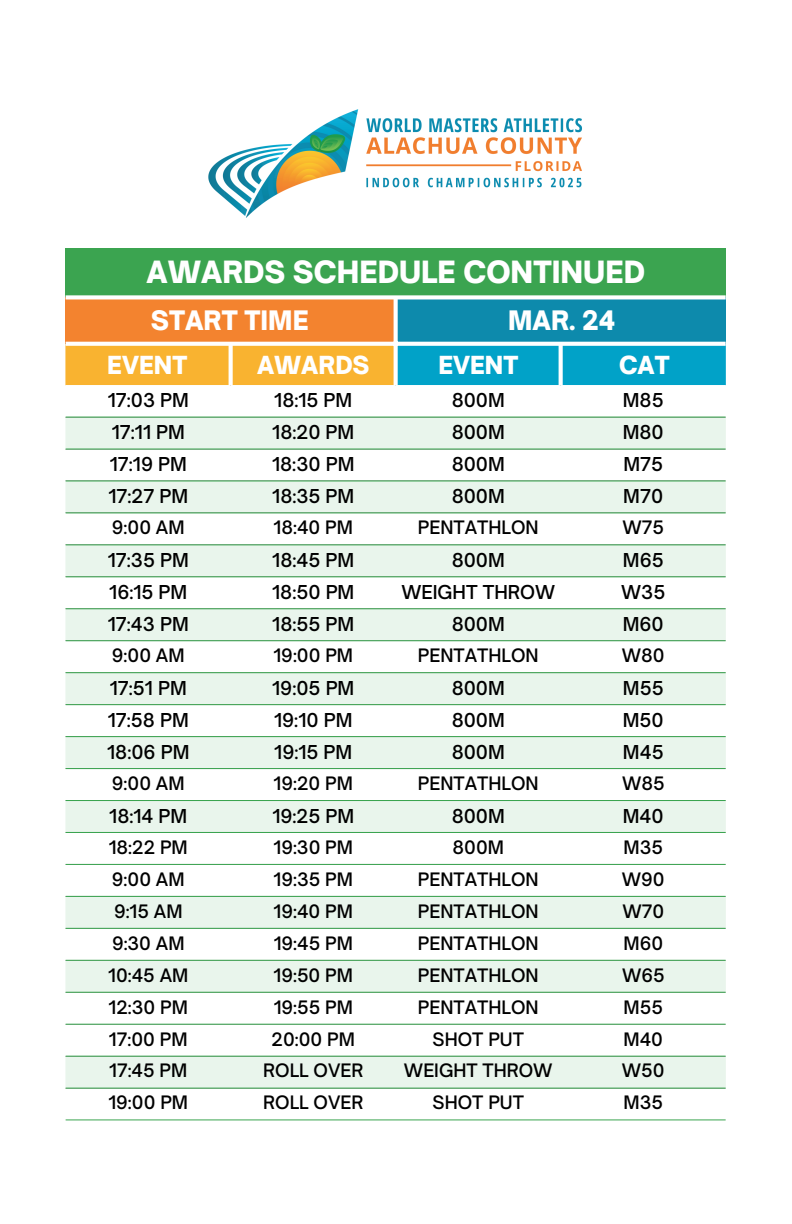
<style>
.page{position:relative;width:792px;height:1224px;background:#fff}
.page>*{position:absolute;margin:0;border:0;box-sizing:border-box;transform-origin:0 0}
.t1{font:900 29.4px "Open Sauce One";color:#fff}
.t2{font:900 25.7px "Open Sauce One";color:#fff}
.t3{font:900 23.9px "Open Sauce One";color:#fff}
.t4{font:500 18.3px "Open Sauce One";color:#000}
.t5{font:500 17.7px "Open Sauce One";color:#000}
</style>
<div class="page">
<div style="left:66px;top:248px;width:660px;height:50px;background:#3ba450"></div>
<div style="left:66px;top:297px;width:330px;height:47px;background:#f3832f"></div>
<div style="left:395px;top:297px;width:331px;height:47px;background:#0d8aac"></div>
<svg style="left:66px;top:346px;width:660px;height:39px;background:#7daa7c"></svg>
<svg style="left:66px;top:418px;width:660px;height:670px"></svg>
<hr style="left:66px;top:1120px;width:660px;height:1px;background:#3ba450">
<hr style="left:66px;top:417px;width:660px;height:1px;background:#3ba450">
<hr style="left:66px;top:449px;width:660px;height:1px;background:#3ba450">
<hr style="left:66px;top:480px;width:660px;height:1px;background:#3ba450">
<hr style="left:66px;top:512px;width:660px;height:1px;background:#3ba450">
<hr style="left:66px;top:544px;width:660px;height:1px;background:#3ba450">
<hr style="left:66px;top:576px;width:660px;height:1px;background:#3ba450">
<hr style="left:66px;top:608px;width:660px;height:1px;background:#3ba450">
<hr style="left:66px;top:640px;width:660px;height:1px;background:#3ba450">
<hr style="left:66px;top:672px;width:660px;height:1px;background:#3ba450">
<hr style="left:66px;top:704px;width:660px;height:1px;background:#3ba450">
<hr style="left:66px;top:736px;width:660px;height:1px;background:#3ba450">
<hr style="left:66px;top:768px;width:660px;height:1px;background:#3ba450">
<hr style="left:66px;top:800px;width:660px;height:1px;background:#3ba450">
<hr style="left:66px;top:832px;width:660px;height:1px;background:#3ba450">
<hr style="left:66px;top:864px;width:660px;height:1px;background:#3ba450">
<hr style="left:66px;top:896px;width:660px;height:1px;background:#3ba450">
<hr style="left:66px;top:928px;width:660px;height:1px;background:#3ba450">
<hr style="left:66px;top:960px;width:660px;height:1px;background:#3ba450">
<hr style="left:66px;top:992px;width:660px;height:1px;background:#3ba450">
<hr style="left:66px;top:1024px;width:660px;height:1px;background:#3ba450">
<hr style="left:66px;top:1056px;width:660px;height:1px;background:#3ba450">
<hr style="left:66px;top:1088px;width:660px;height:1px;background:#3ba450">
<svg style="left:229px;top:346px;width:4px;height:39px"></svg>
<svg style="left:394px;top:299px;width:4px;height:86px"></svg>
<svg style="left:559px;top:346px;width:4px;height:39px"></svg>
<svg style="left:66px;top:295px;width:660px;height:4px;background:#edf6ef"></svg>
<svg style="left:66px;top:342px;width:660px;height:4px"></svg>
<img style="left:208px;top:109px;width:374px;height:109px">
<h1 class="t1" style="left:147px;top:252px;width:500px">AWARDS SCHEDULE CONTINUED</h1>
<h2 class="t2" style="left:151px;top:303px;width:159px">START TIME</h2>
<h2 class="t2" style="left:508px;top:303px;width:109px">MAR. 24</h2>
<h3 class="t3" style="left:107px;top:349px;width:81px">EVENT</h3>
<h3 class="t3" style="left:257px;top:349px;width:114px">AWARDS</h3>
<h3 class="t3" style="left:438px;top:349px;width:81px">EVENT</h3>
<h3 class="t3" style="left:619px;top:349px;width:52px">CAT</h3>
<p class="t4" style="left:108px;top:388px;width:83px">17:03 PM</p>
<p class="t4" style="left:274px;top:388px;width:80px">18:15 PM</p>
<p class="t4" style="left:452px;top:388px;width:55px">800M</p>
<p class="t4" style="left:623px;top:388px;width:42px">M85</p>
<p class="t4" style="left:112px;top:421px;width:75px">17:11 PM</p>
<p class="t4" style="left:272px;top:421px;width:84px">18:20 PM</p>
<p class="t4" style="left:452px;top:421px;width:55px">800M</p>
<p class="t4" style="left:623px;top:421px;width:43px">M80</p>
<p class="t4" style="left:110px;top:453px;width:79px">17:19 PM</p>
<p class="t4" style="left:272px;top:453px;width:84px">18:30 PM</p>
<p class="t4" style="left:452px;top:453px;width:55px">800M</p>
<p class="t4" style="left:623px;top:453px;width:41px">M75</p>
<p class="t4" style="left:108px;top:484px;width:81px">17:27 PM</p>
<p class="t4" style="left:272px;top:484px;width:84px">18:35 PM</p>
<p class="t4" style="left:452px;top:484px;width:55px">800M</p>
<p class="t4" style="left:623px;top:484px;width:42px">M70</p>
<p class="t5" style="left:112px;top:516px;width:74px">9:00 AM</p>
<p class="t5" style="left:274px;top:516px;width:81px">18:40 PM</p>
<p class="t5" style="left:418px;top:516px;width:122px">PENTATHLON</p>
<p class="t5" style="left:623px;top:516px;width:43px">W75</p>
<p class="t4" style="left:108px;top:548px;width:83px">17:35 PM</p>
<p class="t4" style="left:272px;top:548px;width:83px">18:45 PM</p>
<p class="t4" style="left:452px;top:548px;width:55px">800M</p>
<p class="t4" style="left:623px;top:548px;width:42px">M65</p>
<p class="t4" style="left:109px;top:580px;width:80px">16:15 PM</p>
<p class="t4" style="left:272px;top:580px;width:84px">18:50 PM</p>
<p class="t4" style="left:401px;top:580px;width:155px">WEIGHT THROW</p>
<p class="t4" style="left:621px;top:580px;width:46px">W35</p>
<p class="t4" style="left:108px;top:612px;width:83px">17:43 PM</p>
<p class="t4" style="left:272px;top:612px;width:84px">18:55 PM</p>
<p class="t4" style="left:452px;top:612px;width:55px">800M</p>
<p class="t4" style="left:623px;top:612px;width:43px">M60</p>
<p class="t5" style="left:112px;top:644px;width:74px">9:00 AM</p>
<p class="t5" style="left:274px;top:644px;width:81px">19:00 PM</p>
<p class="t5" style="left:418px;top:644px;width:122px">PENTATHLON</p>
<p class="t5" style="left:622px;top:644px;width:44px">W80</p>
<p class="t4" style="left:110px;top:676px;width:79px">17:51 PM</p>
<p class="t4" style="left:272px;top:676px;width:84px">19:05 PM</p>
<p class="t4" style="left:452px;top:676px;width:55px">800M</p>
<p class="t4" style="left:623px;top:676px;width:42px">M55</p>
<p class="t4" style="left:108px;top:708px;width:83px">17:58 PM</p>
<p class="t4" style="left:274px;top:708px;width:80px">19:10 PM</p>
<p class="t4" style="left:452px;top:708px;width:55px">800M</p>
<p class="t4" style="left:623px;top:708px;width:42px">M50</p>
<p class="t4" style="left:107px;top:740px;width:84px">18:06 PM</p>
<p class="t4" style="left:274px;top:740px;width:80px">19:15 PM</p>
<p class="t4" style="left:452px;top:740px;width:55px">800M</p>
<p class="t4" style="left:623px;top:740px;width:42px">M45</p>
<p class="t5" style="left:112px;top:772px;width:74px">9:00 AM</p>
<p class="t5" style="left:274px;top:772px;width:81px">19:20 PM</p>
<p class="t5" style="left:418px;top:772px;width:122px">PENTATHLON</p>
<p class="t5" style="left:622px;top:772px;width:44px">W85</p>
<p class="t4" style="left:109px;top:804px;width:80px">18:14 PM</p>
<p class="t4" style="left:272px;top:804px;width:83px">19:25 PM</p>
<p class="t4" style="left:452px;top:804px;width:55px">800M</p>
<p class="t4" style="left:623px;top:804px;width:42px">M40</p>
<p class="t5" style="left:109px;top:836px;width:81px">18:22 PM</p>
<p class="t5" style="left:274px;top:836px;width:81px">19:30 PM</p>
<p class="t5" style="left:453px;top:836px;width:53px">800M</p>
<p class="t5" style="left:624px;top:836px;width:41px">M35</p>
<p class="t5" style="left:112px;top:868px;width:74px">9:00 AM</p>
<p class="t5" style="left:274px;top:868px;width:81px">19:35 PM</p>
<p class="t5" style="left:418px;top:868px;width:122px">PENTATHLON</p>
<p class="t5" style="left:622px;top:868px;width:44px">W90</p>
<p class="t5" style="left:114px;top:899px;width:70px">9:15 AM</p>
<p class="t5" style="left:274px;top:899px;width:81px">19:40 PM</p>
<p class="t5" style="left:418px;top:899px;width:122px">PENTATHLON</p>
<p class="t5" style="left:622px;top:899px;width:43px">W70</p>
<p class="t5" style="left:112px;top:931px;width:74px">9:30 AM</p>
<p class="t5" style="left:274px;top:931px;width:81px">19:45 PM</p>
<p class="t5" style="left:418px;top:931px;width:122px">PENTATHLON</p>
<p class="t5" style="left:624px;top:931px;width:41px">M60</p>
<p class="t5" style="left:108px;top:963px;width:82px">10:45 AM</p>
<p class="t5" style="left:274px;top:963px;width:81px">19:50 PM</p>
<p class="t5" style="left:418px;top:963px;width:122px">PENTATHLON</p>
<p class="t5" style="left:622px;top:963px;width:44px">W65</p>
<p class="t5" style="left:109px;top:995px;width:81px">12:30 PM</p>
<p class="t5" style="left:274px;top:995px;width:81px">19:55 PM</p>
<p class="t5" style="left:418px;top:995px;width:122px">PENTATHLON</p>
<p class="t5" style="left:624px;top:995px;width:41px">M55</p>
<p class="t5" style="left:109px;top:1027px;width:80px">17:00 PM</p>
<p class="t5" style="left:272px;top:1027px;width:85px">20:00 PM</p>
<p class="t5" style="left:433px;top:1027px;width:93px">SHOT PUT</p>
<p class="t5" style="left:624px;top:1027px;width:41px">M40</p>
<p class="t5" style="left:109px;top:1059px;width:80px">17:45 PM</p>
<p class="t5" style="left:263px;top:1059px;width:101px">ROLL OVER</p>
<p class="t5" style="left:404px;top:1059px;width:150px">WEIGHT THROW</p>
<p class="t5" style="left:622px;top:1059px;width:44px">W50</p>
<p class="t5" style="left:108px;top:1091px;width:81px">19:00 PM</p>
<p class="t5" style="left:263px;top:1091px;width:101px">ROLL OVER</p>
<p class="t5" style="left:433px;top:1091px;width:93px">SHOT PUT</p>
<p class="t5" style="left:624px;top:1091px;width:41px">M35</p>
</div>
